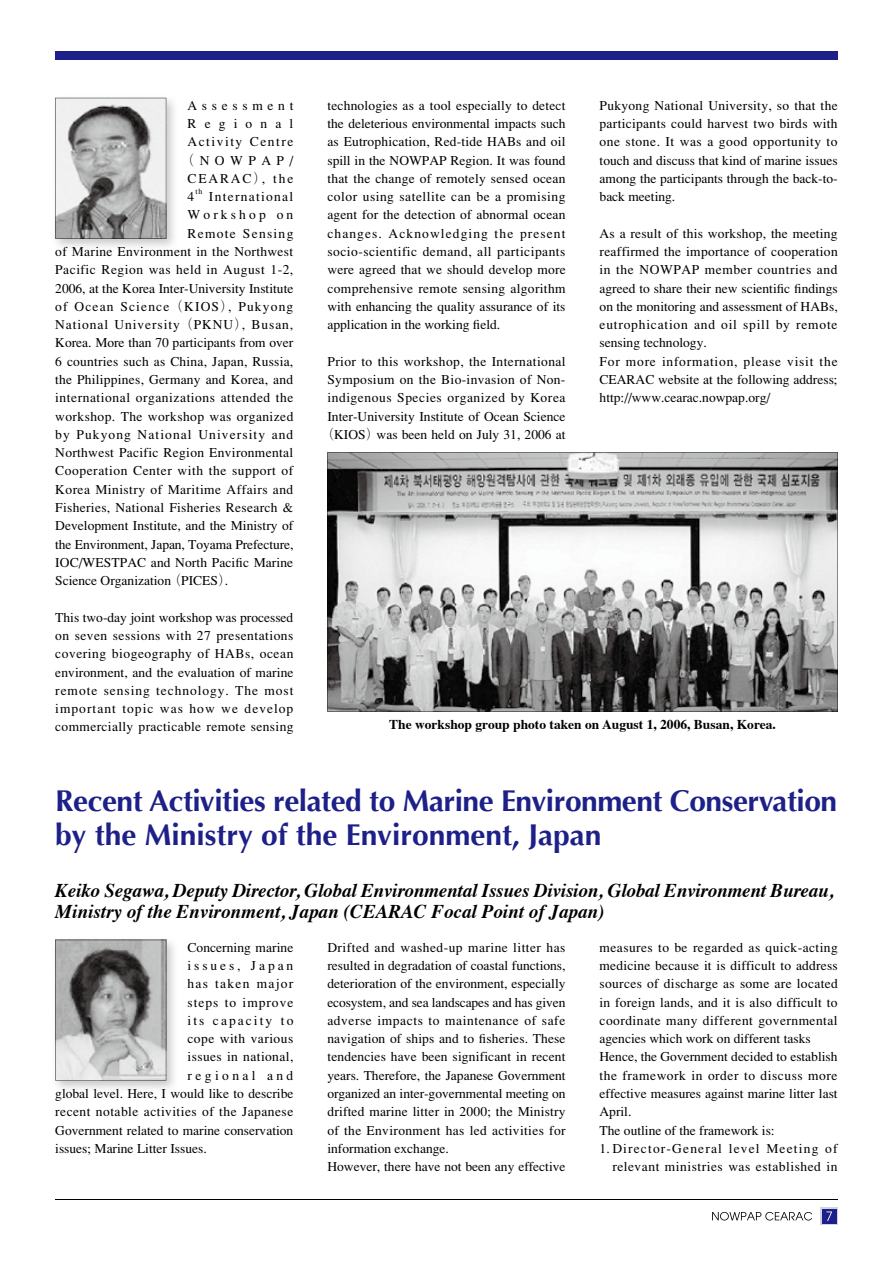
<style>
.page{position:relative;width:893px;height:1263px;background:#fff}
.page>*{position:absolute;margin:0;border:0;box-sizing:border-box;transform-origin:0 0}
.t1{font:700 30px/34px "Optima";letter-spacing:-.015em;color:#1d2088}
.t2{font:italic 700 19.5px/21.3px "Times";letter-spacing:-.01em;color:#000}
.t3{font:300 13.5px/18.3px "Ryumin";letter-spacing:.015em;color:#000;text-align:justify}
.t4{font:300 13.5px/18.3px "Ryumin";letter-spacing:.04em;color:#000;text-align:right}
.t5{font:300 13.5px "Ryumin";letter-spacing:.035em;color:#000}
.t6{font:700 13.5px "Times";color:#000}
.t7{font:300 13.5px "Ryumin";letter-spacing:.07em;color:#000}
.t8{font:300 13.5px "Ryumin";letter-spacing:.095em;color:#000}
.t9{font:300 13.5px "Ryumin";letter-spacing:-.005em;color:#000}
.t10{font:300 13.5px "Ryumin";letter-spacing:.08em;color:#000}
.t11{font:300 13.5px "Ryumin";letter-spacing:.085em;color:#000}
.t12{font:300 13.5px "Ryumin";letter-spacing:.11em;color:#000}
.t13{font:300 13.5px "Ryumin";letter-spacing:.15em;color:#000}
.t14{font:300 13.5px "Ryumin";letter-spacing:.215em;color:#000}
.t15{font:300 13.5px "Ryumin";letter-spacing:.135em;color:#000}
.t16{font:300 13.5px "Ryumin";letter-spacing:.255em;color:#000}
.t17{font:300 13.5px "Ryumin";letter-spacing:.345em;color:#000}
.t18{font:300 13.5px "Ryumin";letter-spacing:.235em;color:#000}
.t19{font:300 13.5px "Ryumin";letter-spacing:.605em;color:#000}
.t20{font:300 7.8px "Ryumin";color:#000}
</style>
<div class="page">
<svg style="left:327px;top:452px;width:511px;height:260px;background:#a0a0a0"></svg>
<img style="left:55px;top:97px;width:119px;height:150px">
<svg style="left:55px;top:98px;width:111px;height:141px"></svg>
<img style="left:55px;top:939px;width:119px;height:150px">
<svg style="left:55px;top:940px;width:111px;height:140px;background:#9e9e9e"></svg>
<div style="left:821px;top:1208px;width:17px;height:17px;background:#d2d2e7"></div>
<div style="left:822px;top:1209px;width:15px;height:15px;background:#1d2088"></div>
<div style="left:55px;top:51px;width:783px;height:9px;background:#1d2088"></div>
<hr style="left:55px;top:1199px;width:783px;height:1px;background:#000">
<svg style="left:712px;top:1212px;width:100px;height:8px"></svg>
<svg style="left:826px;top:1211px;width:6px;height:10px"></svg>
<p class="t17" style="left:188px;top:97px;width:107px">Assessment</p>
<p class="t19" style="left:188px;top:116px;width:107px">Regional</p>
<p class="t12" style="left:188px;top:134px;width:107px">Activity Centre</p>
<p class="t3" style="left:181px;top:152px;width:114px">（NOWPAP/</p>
<p class="t15" style="left:188px;top:171px;width:107px">CEARAC）, the</p>
<p class="t3" style="left:188px;top:188px;width:8px">4</p>
<p class="t20" style="left:196px;top:187px;width:8px">th</p>
<p class="t8" style="left:209px;top:189px;width:86px">International</p>
<p class="t18" style="left:188px;top:207px;width:107px">Workshop on</p>
<p class="t8" style="left:188px;top:225px;width:107px">Remote Sensing</p>
<p class="t3" style="left:55px;top:243px;width:239px">of Marine Environment in the Northwest</p>
<p class="t4" style="left:55px;top:261px;width:240px">Pacific Region was held in August 1-2,</p>
<p class="t3" style="left:55px;top:279px;width:240px">2006, at the Korea Inter-University Institute</p>
<p class="t11" style="left:55px;top:299px;width:240px">of Ocean Science （KIOS）, Pukyong</p>
<p class="t7" style="left:55px;top:317px;width:240px">National University （PKNU）, Busan,</p>
<p class="t3" style="left:55px;top:334px;width:240px">Korea. More than 70 participants from over</p>
<p class="t3" style="left:55px;top:353px;width:240px">6 countries such as China, Japan, Russia,</p>
<p class="t3" style="left:55px;top:371px;width:239px">the Philippines, Germany and Korea, and</p>
<p class="t4" style="left:55px;top:389px;width:240px">international organizations attended the</p>
<p class="t3" style="left:55px;top:407px;width:240px">workshop. The workshop was organized</p>
<p class="t10" style="left:55px;top:427px;width:240px">by Pukyong National University and</p>
<p class="t3" style="left:55px;top:444px;width:239px">Northwest Pacific Region Environmental</p>
<p class="t4" style="left:55px;top:462px;width:239px">Cooperation Center with the support of</p>
<p class="t5" style="left:55px;top:481px;width:240px">Korea Ministry of Maritime Affairs and</p>
<p class="t3" style="left:55px;top:499px;width:239px">Fisheries, National Fisheries Research &amp;</p>
<p class="t3" style="left:55px;top:517px;width:240px">Development Institute, and the Ministry of</p>
<p class="t9" style="left:55px;top:536px;width:240px">the Environment, Japan, Toyama Prefecture,</p>
<p class="t3" style="left:55px;top:554px;width:239px">IOC/WESTPAC and North Pacific Marine</p>
<p class="t3" style="left:55px;top:572px;width:178px">Science Organization （PICES）.</p>
<p class="t3" style="left:55px;top:609px;width:240px">This two-day joint workshop was processed on seven sessions with 27 presentations covering biogeography of HABs, ocean environment, and the evaluation of marine remote sensing technology. The most important topic was how we develop commercially practicable remote sensing</p>
<p class="t3" style="left:327px;top:97px;width:240px">technologies as a tool especially to detect the deleterious environmental impacts such as Eutrophication, Red-tide HABs and oil spill in the NOWPAP Region. It was found that the change of remotely sensed ocean color using satellite can be a promising agent for the detection of abnormal ocean changes. Acknowledging the present socio-scientific demand, all participants were agreed that we should develop more comprehensive remote sensing algorithm with enhancing the quality assurance of its application in the working field.</p>
<p class="t3" style="left:321px;top:353px;width:247px;text-align:center">Prior to this workshop, the International Symposium on the Bio-invasion of Non&shy;indigenous Species organized by Korea Inter-University Institute of Ocean Science（KIOS）was been held on July 31, 2006 at</p>
<p class="t3" style="left:600px;top:97px;width:240px">Pukyong National University, so that the participants could harvest two birds with one stone. It was a good opportunity to touch and discuss that kind of marine issues among the participants through the back-to&shy;back meeting.</p>
<p class="t3" style="left:600px;top:225px;width:240px;text-align:left">As a result of this workshop, the meeting reaffirmed the importance of cooperation in the NOWPAP member countries and agreed to share their new scientific findings on the monitoring and assessment of HABs, eutrophication and oil spill by remote sensing technology.<br>For more information, please visit the CEARAC website at the following address; http://www.cearac.nowpap.org/</p>
<p class="t6" style="left:389px;top:712px;width:388px">The workshop group photo taken on August 1, 2006, Busan, Korea.</p>
<h1 class="t1" style="left:55px;top:784px;width:783px">Recent Activities related to Marine Environment Conservation by the Ministry of the Environment, Japan</h1>
<h2 class="t2" style="left:55px;top:877px;width:780px">Keiko Segawa, Deputy Director, Global Environmental Issues Division, Global Environment Bureau,<br>Ministry of the Environment, Japan (CEARAC Focal Point of Japan)</h2>
<p class="t3" style="left:188px;top:939px;width:107px">Concerning marine</p>
<p class="t14" style="left:188px;top:958px;width:107px">issues, Japan</p>
<p class="t8" style="left:188px;top:976px;width:107px">has taken major</p>
<p class="t7" style="left:188px;top:994px;width:107px">steps to improve</p>
<p class="t13" style="left:188px;top:1012px;width:107px">its capacity to</p>
<p class="t5" style="left:188px;top:1031px;width:107px">cope with various</p>
<p class="t3" style="left:188px;top:1048px;width:107px">issues in national,</p>
<p class="t16" style="left:188px;top:1067px;width:107px">regional and</p>
<p class="t3" style="left:55px;top:1085px;width:240px">global level. Here, I would like to describe</p>
<p class="t5" style="left:55px;top:1104px;width:240px">recent notable activities of the Japanese</p>
<p class="t3" style="left:55px;top:1121px;width:240px">Government related to marine conservation</p>
<p class="t3" style="left:55px;top:1140px;width:153px">issues; Marine Litter Issues.</p>
<p class="t3" style="left:327px;top:939px;width:240px;text-align:left">Drifted and washed-up marine litter has resulted in degradation of coastal functions, deterioration of the environment, especially ecosystem, and sea landscapes and has given adverse impacts to maintenance of safe navigation of ships and to fisheries. These tendencies have been significant in recent years. Therefore, the Japanese Government organized an inter-governmental meeting on drifted marine litter in 2000; the Ministry of the Environment has led activities for information exchange.<br>However, there have not been any effective</p>
<p class="t3" style="left:600px;top:939px;width:240px;text-align:left">measures to be regarded as quick-acting medicine because it is difficult to address sources of discharge as some are located in foreign lands, and it is also difficult to coordinate many different governmental agencies which work on different tasks Hence, the Government decided to establish the framework in order to discuss more effective measures against marine litter last April.<br>The outline of the framework is:</p>
<p class="t4" style="left:600px;top:1140px;width:240px">1. Director-General level Meeting of relevant ministries was established in</p>
</div>
